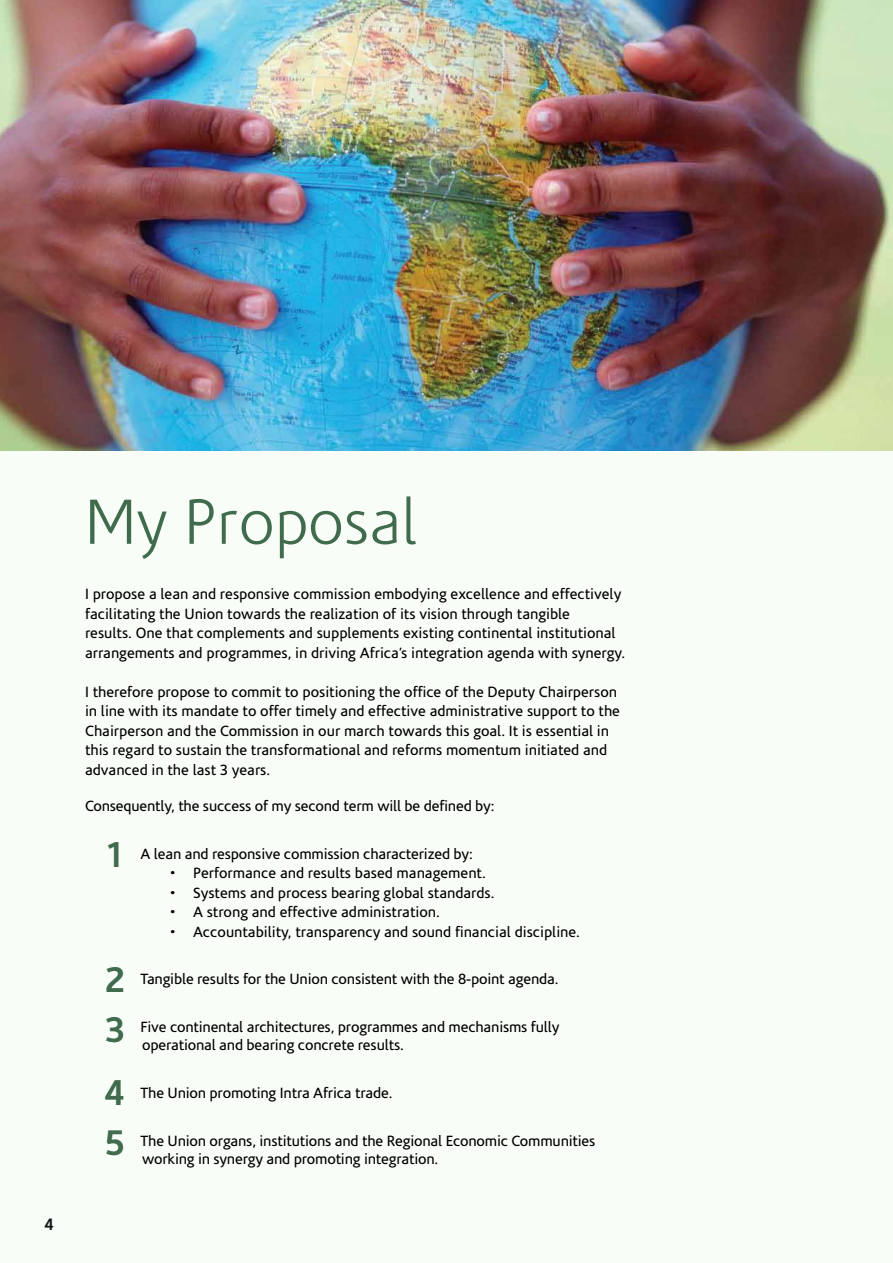
<style>
.page{position:relative;width:893px;height:1263px;background:#f9fdf8}
.page>*{position:absolute;margin:0;border:0;box-sizing:border-box;transform-origin:0 0}
.t1{font:300 64.5px "Corisande";color:#406b4d}
.t2{font:700 36px/49.7px "Corisande";color:#406b4d}
.t3{font:700 16.5px "Corisande";color:#000}
.t4{font:15px/19.5px "Corisande";color:#000}
</style>
<div class="page">
<img style="left:0;top:0;width:892px;height:451px">
<hr style="left:892px;top:0;width:1px;height:1263px;background:#9b8579">
<p class="t3" style="left:45px;top:1215px;width:11px">4</p>
<h1 class="t1" style="left:85px;top:488px;width:334px">My Proposal</h1>
<p class="t4" style="left:85px;top:585px;width:541px">I propose a lean and responsive commission embodying excellence and effectively facilitating the Union towards the realization of its vision through tangible<br>results. One that complements and supplements existing continental institutional arrangements and programmes, in driving Africa’s integration agenda with synergy.</p>
<p class="t4" style="left:85px;top:682px;width:536px">I therefore propose to commit to positioning the office of the Deputy Chairperson in line with its mandate to offer timely and effective administrative support to the Chairperson and the Commission in our march towards this goal. It is essential in this regard to sustain the transformational and reforms momentum initiated and advanced in the last 3 years.</p>
<p class="t4" style="left:85px;top:796px;width:411px">Consequently, the success of my second term will be defined by:</p>
<p class="t4" style="left:141px;top:844px;width:334px">A lean and responsive commission characterized by:</p>
<p class="t4" style="left:169px;top:863px;width:318px">• Performance and results based management.</p>
<p class="t4" style="left:169px;top:883px;width:327px">• Systems and process bearing global standards.</p>
<p class="t4" style="left:169px;top:902px;width:272px">• A strong and effective administration.</p>
<p class="t4" style="left:169px;top:922px;width:412px">• Accountability, transparency and sound financial discipline.</p>
<p class="t4" style="left:141px;top:970px;width:419px">Tangible results for the Union consistent with the 8-point agenda.</p>
<p class="t4" style="left:141px;top:1018px;width:420px;line-height:18px">Five continental architectures, programmes and mechanisms fully operational and bearing concrete results.</p>
<p class="t4" style="left:141px;top:1083px;width:253px">The Union promoting Intra Africa trade.</p>
<p class="t4" style="left:141px;top:1132px;width:456px;line-height:18px">The Union organs, institutions and the Regional Economic Communities working in synergy and promoting integration.</p>
<h2 class="t2" style="left:105px;top:831px;width:21px">1</h2>
<h2 class="t2" style="left:105px;top:955px;width:21px">2<br>3</h2>
<h2 class="t2" style="left:105px;top:1068px;width:21px;line-height:50.4px">4<br>5</h2>
</div>
